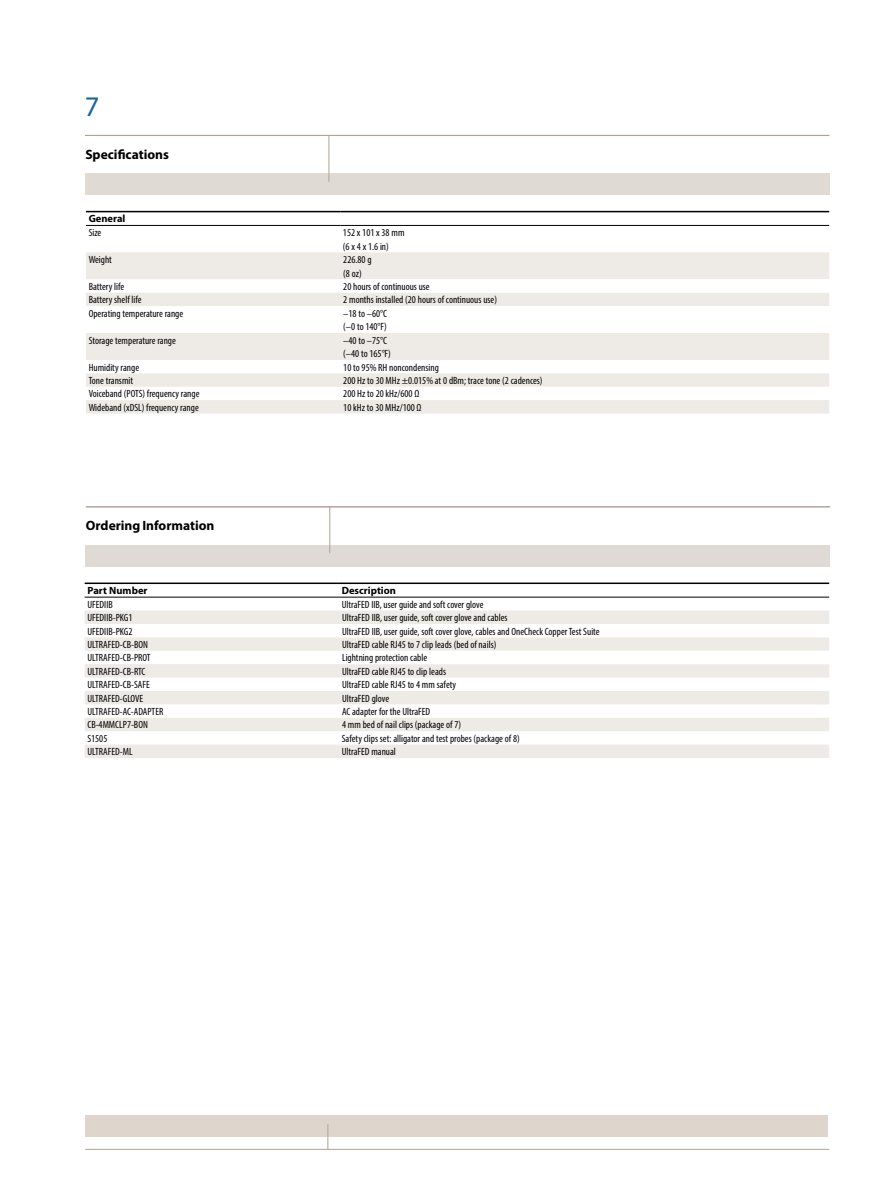
<style>
.page{position:relative;width:893px;height:1191px;background:#fff}
.page>*{position:absolute;margin:0;border:0;box-sizing:border-box;transform-origin:0 0}
.t1{font:28.5px "Myriad Pro";color:#1a659a}
.t2{font:700 13.5px "Myriad Pro";color:#000}
.t3{font:condensed 10.5px/13.5px "Myriad Pro";color:#000}
.t4{font:700 10.5px "Myriad Pro";color:#000}
</style>
<div class="page">
<div style="left:85px;top:1115px;width:743px;height:22px;background:#ded6cd"></div>
<hr style="left:85px;top:1149px;width:744px;height:1px;background:#afa393">
<svg style="left:327px;top:1124px;width:1px;height:25px"></svg>
<svg style="left:86px;top:252px;width:743px;height:161px;fill:#eeeae5"></svg>
<svg style="left:340px;top:279px;width:489px;height:54px"></svg>
<hr style="left:86px;top:211px;width:254px;height:1px;background:#000">
<hr style="left:340px;top:211px;width:489px;height:1px;background:#000">
<hr style="left:86px;top:225px;width:254px;height:1px;background:#000">
<hr style="left:340px;top:225px;width:489px;height:1px;background:#000">
<svg style="left:85px;top:610px;width:744px;height:148px;fill:#eeeae5"></svg>
<svg style="left:339px;top:624px;width:490px;height:40px"></svg>
<hr style="left:85px;top:582px;width:254px;height:2px;background:#000">
<hr style="left:339px;top:582px;width:490px;height:2px;background:#000">
<hr style="left:85px;top:597px;width:254px;height:1px;background:#000">
<hr style="left:339px;top:597px;width:490px;height:1px;background:#000">
<div style="left:86px;top:545px;width:744px;height:21px;background:#dfdad4"></div>
<div style="left:85px;top:173px;width:744px;height:22px;background:#dfdad4"></div>
<hr style="left:329px;top:506px;width:1px;height:47px;background:#afa393">
<hr style="left:86px;top:506px;width:744px;height:1px;background:#afa393">
<hr style="left:329px;top:135px;width:1px;height:47px;background:#afa393">
<hr style="left:85px;top:135px;width:744px;height:1px;background:#afa393">
<h1 class="t1" style="left:85px;top:89px;width:16px">7</h1>
<p class="t2" style="left:85px;top:145px;width:85px">Specifications</p>
<p class="t4" style="left:89px;top:212px;width:38px">General</p>
<p class="t3" style="left:89px;top:226px;width:14px">Size</p>
<p class="t3" style="left:343px;top:226px;width:63px">152 x 101 x 38 mm (6 x 4 x 1.6 in)</p>
<p class="t3" style="left:89px;top:253px;width:25px">Weight</p>
<p class="t3" style="left:343px;top:253px;width:30px">226.80 g (8 oz)</p>
<p class="t3" style="left:89px;top:279px;width:37px">Battery life</p>
<p class="t3" style="left:343px;top:279px;width:88px">20 hours of continuous use</p>
<p class="t3" style="left:89px;top:293px;width:54px">Battery shelf life</p>
<p class="t3" style="left:343px;top:293px;width:155px">2 months installed (20 hours of continuous use)</p>
<p class="t3" style="left:89px;top:306px;width:96px">Operating temperature range</p>
<p class="t3" style="left:343px;top:306px;width:45px">–18 to –60°C (–0 to 140°F)</p>
<p class="t3" style="left:89px;top:333px;width:89px">Storage temperature range</p>
<p class="t3" style="left:343px;top:333px;width:49px">–40 to –75°C (–40 to 165°F)</p>
<p class="t3" style="left:89px;top:360px;width:52px">Humidity range</p>
<p class="t3" style="left:343px;top:360px;width:97px">10 to 95% RH noncondensing</p>
<p class="t3" style="left:89px;top:373px;width:46px">Tone transmit</p>
<p class="t3" style="left:343px;top:373px;width:201px">200 Hz to 30 MHz ±0.015% at 0 dBm; trace tone (2 cadences)</p>
<p class="t3" style="left:89px;top:387px;width:112px">Voiceband (POTS) frequency range</p>
<p class="t3" style="left:343px;top:387px;width:78px">200 Hz to 20 kHz/600 Ω</p>
<p class="t3" style="left:89px;top:400px;width:112px">Wideband (xDSL) frequency range</p>
<p class="t3" style="left:343px;top:400px;width:80px">10 kHz to 30 MHz/100 Ω</p>
<p class="t2" style="left:86px;top:516px;width:130px">Ordering Information</p>
<p class="t4" style="left:87px;top:583px;width:62px">Part Number</p>
<p class="t4" style="left:342px;top:583px;width:56px">Description</p>
<p class="t3" style="left:87px;top:597px;width:27px">UFEDIIB</p>
<p class="t3" style="left:342px;top:597px;width:143px">UltraFED IIB, user guide and soft cover glove</p>
<p class="t3" style="left:87px;top:611px;width:47px">UFEDIIB-PKG1</p>
<p class="t3" style="left:342px;top:611px;width:167px">UltraFED IIB, user guide, soft cover glove and cables</p>
<p class="t3" style="left:87px;top:624px;width:47px">UFEDIIB-PKG2</p>
<p class="t3" style="left:342px;top:624px;width:259px">UltraFED IIB, user guide, soft cover glove, cables and OneCheck Copper Test Suite</p>
<p class="t3" style="left:87px;top:637px;width:62px">ULTRAFED-CB-BON</p>
<p class="t3" style="left:342px;top:637px;width:156px">UltraFED cable RJ45 to 7 clip leads (bed of nails)</p>
<p class="t3" style="left:87px;top:651px;width:65px">ULTRAFED-CB-PROT</p>
<p class="t3" style="left:342px;top:651px;width:87px">Lightning protection cable</p>
<p class="t3" style="left:87px;top:664px;width:60px">ULTRAFED-CB-RTC</p>
<p class="t3" style="left:342px;top:664px;width:106px">UltraFED cable RJ45 to clip leads</p>
<p class="t3" style="left:87px;top:678px;width:64px">ULTRAFED-CB-SAFE</p>
<p class="t3" style="left:342px;top:678px;width:116px">UltraFED cable RJ45 to 4 mm safety</p>
<p class="t3" style="left:87px;top:691px;width:57px">ULTRAFED-GLOVE</p>
<p class="t3" style="left:342px;top:691px;width:49px">UltraFED glove</p>
<p class="t3" style="left:87px;top:704px;width:77px">ULTRAFED-AC-ADAPTER</p>
<p class="t3" style="left:342px;top:704px;width:90px">AC adapter for the UltraFED</p>
<p class="t3" style="left:87px;top:718px;width:62px">CB-4MMCLP7-BON</p>
<p class="t3" style="left:342px;top:718px;width:121px">4 mm bed of nail clips (package of 7)</p>
<p class="t3" style="left:87px;top:731px;width:21px">S1505</p>
<p class="t3" style="left:342px;top:731px;width:180px">Safety clips set: alligator and test probes (package of 8)</p>
<p class="t3" style="left:87px;top:745px;width:47px">ULTRAFED-ML</p>
<p class="t3" style="left:342px;top:745px;width:56px">UltraFED manual</p>
</div>
